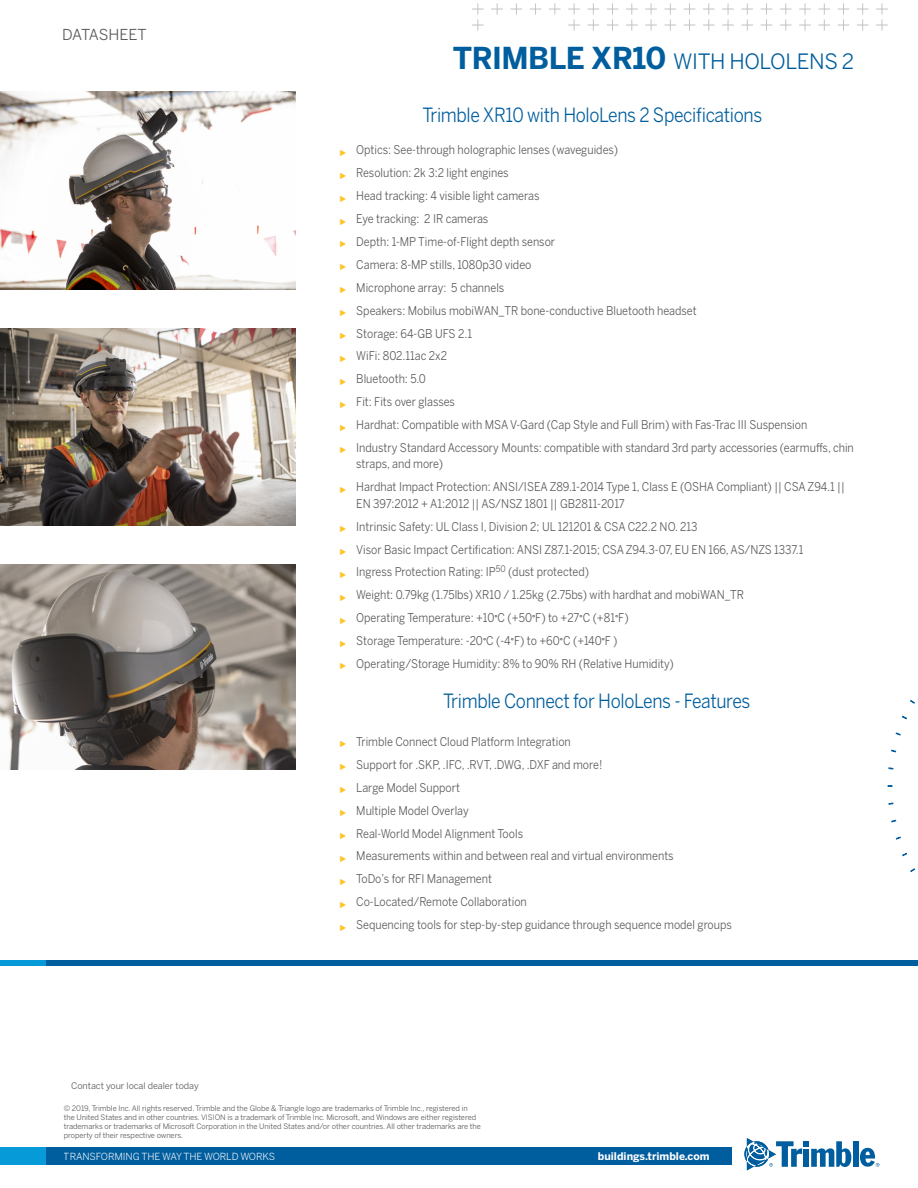
<style>
.page{position:relative;width:918px;height:1188px;background:#fff}
.page>*{position:absolute;margin:0;border:0;box-sizing:border-box;transform-origin:0 0}
.CoverHeadingBack{font:21px "Benton Sans";letter-spacing:-.02em;color:#005e9e}
.KeyFeaturesHeading2{font:19.5px "Benton Sans";letter-spacing:-.02em;color:#005e9e;scale:.9 1}
.t1{font:15px "Benton Sans";letter-spacing:-.01em;color:#57585a}
.t2{font:12px/16.5px "Benton Sans";color:#57585a;scale:.9 1}
.WebaddressInFooterLi{font:700 10.5px "Benton Sans";color:#fff}
.t3{font:9.75px "Benton Sans";letter-spacing:-.01em;color:#fff}
.Dealer{font:9px "Benton Sans";color:#57585a}
.CopyrightLine{font:7.5px/9px "Benton Sans";letter-spacing:-.01em;color:#57585a}
.s1{font-weight:700;font-size:30px}
.s2{font-size:7.8px;color:#000}
</style>
<div class="page">
<svg style="left:472px;top:3px;width:416px;height:28px"></svg>
<svg style="left:910px;top:868px;width:5px;height:4px"></svg>
<svg style="left:902px;top:853px;width:5px;height:4px"></svg>
<svg style="left:896px;top:836px;width:5px;height:4px"></svg>
<svg style="left:891px;top:820px;width:5px;height:3px"></svg>
<svg style="left:888px;top:802px;width:6px;height:3px"></svg>
<svg style="left:888px;top:767px;width:6px;height:3px"></svg>
<svg style="left:891px;top:749px;width:5px;height:4px"></svg>
<svg style="left:895px;top:732px;width:6px;height:4px"></svg>
<svg style="left:902px;top:716px;width:5px;height:4px"></svg>
<svg style="left:910px;top:700px;width:5px;height:4px"></svg>
<img style="left:0;top:91px;width:296px;height:198px">
<img style="left:0;top:328px;width:296px;height:198px">
<img style="left:0;top:565px;width:296px;height:205px">
<div style="left:853px;top:1141px;width:5px;height:26px;background:#005e9e"></div>
<svg style="left:744px;top:1138px;width:107px;height:32px"></svg>
<svg style="left:860px;top:1148px;width:19px;height:19px"></svg>
<div style="left:0;top:1147px;width:730px;height:18px;background:#069ad9"></div>
<div style="left:47px;top:1147px;width:685px;height:18px;background:#005e9e"></div>
<div style="left:0;top:960px;width:65px;height:5px;background:#069ad9"></div>
<div style="left:47px;top:960px;width:871px;height:5px;background:#005e9e"></div>
<p class="t1" style="left:62px;top:26px;width:86px">DATASHEET</p>
<p class="Dealer" style="left:71px;top:1080px;width:129px">Contact your local dealer today</p>
<p class="CoverHeadingBack" style="left:453px;top:49px;width:403px"><span class="s1">TRIMBLE XR10</span> WITH HOLOLENS 2</p>
<p class="KeyFeaturesHeading2" style="left:422px;top:104px;width:379px">Trimble XR10 with HoloLens 2 Specifications</p>
<p class="t2" style="left:339px;top:142px;width:311px"><sub>►</sub> Optics: See-through holographic lenses (waveguides)</p>
<p class="t2" style="left:339px;top:165px;width:190px"><sub>►</sub> Resolution: 2k 3:2 light engines</p>
<p class="t2" style="left:339px;top:188px;width:224px"><sub>►</sub> Head tracking: 4 visible light cameras</p>
<p class="t2" style="left:339px;top:211px;width:167px"><sub>►</sub> Eye tracking: 2 IR cameras</p>
<p class="t2" style="left:339px;top:233px;width:241px"><sub>►</sub> Depth: 1-MP Time-of-Flight depth sensor</p>
<p class="t2" style="left:339px;top:256px;width:215px"><sub>►</sub> Camera: 8-MP stills, 1080p30 video</p>
<p class="t2" style="left:339px;top:279px;width:185px"><sub>►</sub> Microphone array: 5 channels</p>
<p class="t2" style="left:339px;top:302px;width:399px"><sub>►</sub> Speakers: Mobilus mobiWAN_TR bone-conductive Bluetooth headset</p>
<p class="t2" style="left:339px;top:325px;width:149px"><sub>►</sub> Storage: 64-GB UFS 2.1</p>
<p class="t2" style="left:339px;top:348px;width:121px"><sub>►</sub> WiFi: 802.11ac 2x2</p>
<p class="t2" style="left:339px;top:371px;width:98px"><sub>►</sub> Bluetooth: 5.0</p>
<p class="t2" style="left:339px;top:394px;width:130px"><sub>►</sub> Fit: Fits over glasses</p>
<p class="t2" style="left:339px;top:416px;width:522px"><sub>►</sub> Hardhat: Compatible with MSA V-Gard (Cap Style and Full Brim) with Fas-Trac III Suspension</p>
<p class="t2" style="left:356px;top:439px;width:554px;text-indent:-17px"><sub>►</sub> Industry Standard Accessory Mounts: compatible with standard 3rd party accessories (earmuffs, chin straps, and more)</p>
<p class="t2" style="left:356px;top:479px;width:544px;text-indent:-17px"><sub>►</sub> Hardhat Impact Protection: ANSI/ISEA Z89.1-2014 Type 1, Class E (OSHA Compliant) || CSA Z94.1 ||<br>EN 397:2012 + A1:2012 || AS/NSZ 1801 || GB2811-2017</p>
<p class="t2" style="left:339px;top:518px;width:399px"><sub>►</sub> Intrinsic Safety: UL Class I, Division 2; UL 121201 &amp; CSA C22.2 NO. 213</p>
<p class="t2" style="left:339px;top:541px;width:517px"><sub>►</sub> Visor Basic Impact Certification: ANSI Z87.1-2015; CSA Z94.3-07, EU EN 166, AS/NZS 1337.1</p>
<p class="t2" style="left:339px;top:564px;width:279px"><sub>►</sub> Ingress Protection Rating: IP<sup>50</sup> (dust protected)</p>
<p class="t2" style="left:339px;top:587px;width:451px"><sub>►</sub> Weight: 0.79kg (1.75lbs) XR10 / 1.25kg (2.75bs) with hardhat and mobiWAN_TR</p>
<p class="t2" style="left:339px;top:610px;width:323px"><sub>►</sub> Operating Temperature: +10<span class="s2">°</span>C (+50<span class="s2">°</span>F) to +27<span class="s2">°</span>C (+81<span class="s2">°</span>F)</p>
<p class="t2" style="left:339px;top:633px;width:311px"><sub>►</sub> Storage Temperature: -20<span class="s2">°</span>C (-4<span class="s2">°</span>F) to +60<span class="s2">°</span>C (+140<span class="s2">°</span>F )</p>
<p class="t2" style="left:339px;top:655px;width:373px"><sub>►</sub> Operating/Storage Humidity: 8% to 90% RH (Relative Humidity)</p>
<p class="KeyFeaturesHeading2" style="left:443px;top:689px;width:343px">Trimble Connect for HoloLens - Features</p>
<p class="t2" style="left:339px;top:733px;width:259px"><sub>►</sub> Trimble Connect Cloud Platform Integration</p>
<p class="t2" style="left:339px;top:756px;width:294px"><sub>►</sub> Support for .SKP, .IFC, .RVT, .DWG, .DXF and more!</p>
<p class="t2" style="left:339px;top:779px;width:136px"><sub>►</sub> Large Model Support</p>
<p class="t2" style="left:339px;top:802px;width:145px"><sub>►</sub> Multiple Model Overlay</p>
<p class="t2" style="left:339px;top:825px;width:206px"><sub>►</sub> Real-World Model Alignment Tools</p>
<p class="t2" style="left:339px;top:848px;width:373px"><sub>►</sub> Measurements within and between real and virtual environments</p>
<p class="t2" style="left:339px;top:871px;width:171px"><sub>►</sub> ToDo’s for RFI Management</p>
<p class="t2" style="left:339px;top:894px;width:210px"><sub>►</sub> Co-Located/Remote Collaboration</p>
<p class="t2" style="left:339px;top:916px;width:438px"><sub>►</sub> Sequencing tools for step-by-step guidance through sequence model groups</p>
<p class="CopyrightLine" style="left:64px;top:1104px;width:419px">© 2019, Trimble Inc. All rights reserved. Trimble and the Globe &amp; Triangle logo are trademarks of Trimble Inc., registered in<br>the United States and in other countries. VISION is a trademark of Trimble Inc. Microsoft, and Windows are either registered trademarks or trademarks of Microsoft Corporation in the United States and/or other countries. All other trademarks are the property of their respective owners.</p>
<p class="t3" style="left:64px;top:1150px;width:213px">TRANSFORMING THE WAY THE WORLD WORKS</p>
<p class="WebaddressInFooterLi" style="left:598px;top:1150px;width:113px">buildings.trimble.com</p>
</div>
